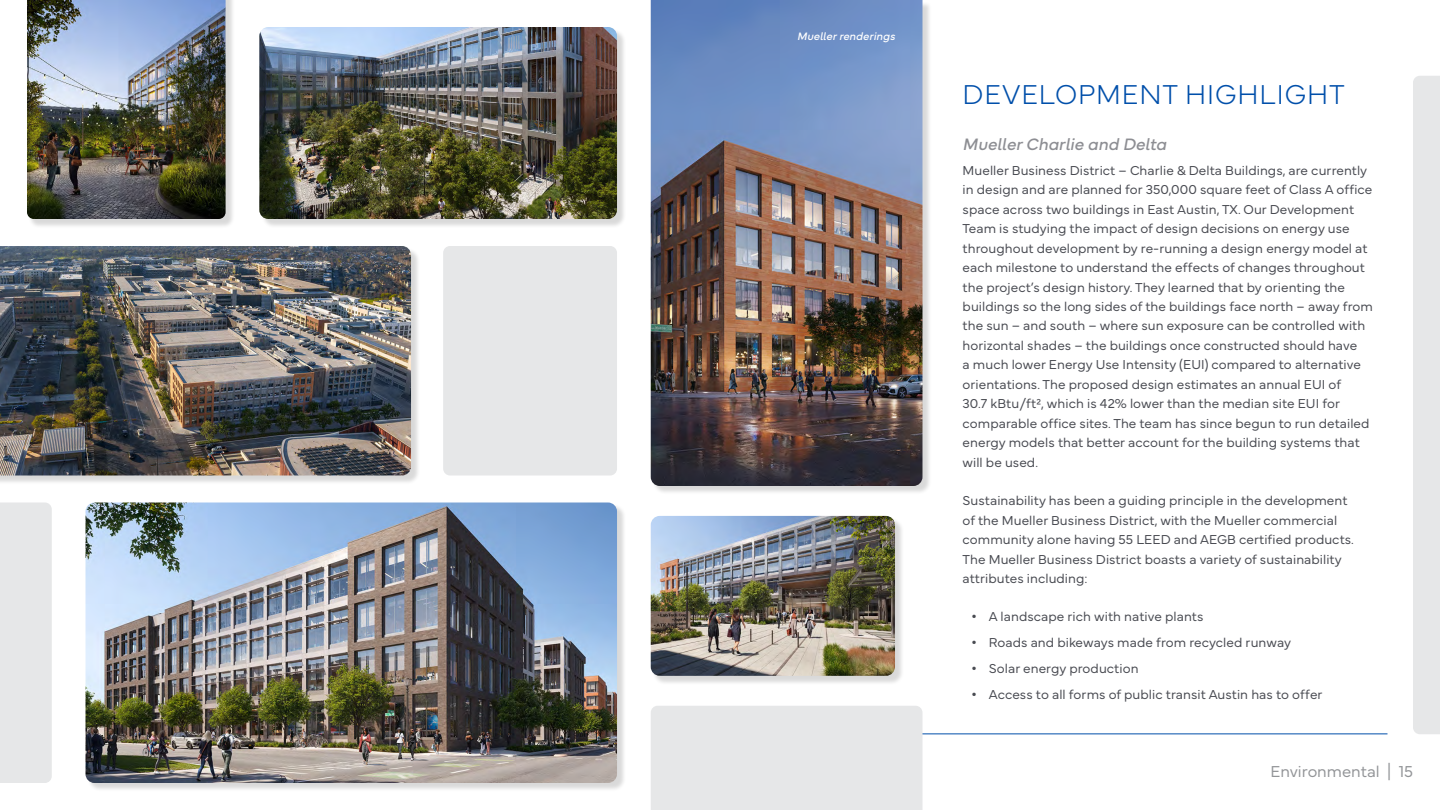
<style>
.page{position:relative;width:1440px;height:810px;background:#fff}
.page>*{position:absolute;margin:0;border:0;box-sizing:border-box;transform-origin:0 0}
.t1{font:100 28.5px "Mundial";letter-spacing:.03em;color:#004faa}
.t2{font:italic 17.25px "Mundial";color:#8d8e93}
.t3{font:300 16.5px "Mundial";color:#939598}
.t4{font:300 13.5px/19.5px "Mundial";letter-spacing:.005em;color:#484a51}
.t5{font:italic 11.25px "Mundial";letter-spacing:.005em;color:#fff}
.s1{font-family:"Andale Mono";font-weight:400}
</style>
<div class="page">
<hr style="left:724px;top:734px;width:663px;height:1px;background:#004faa">
<div style="left:0;top:502px;width:52px;height:281px;background:#e6e7e8"></div>
<div style="left:443px;top:246px;width:174px;height:230px;background:#e6e7e8;border-radius:7px"></div>
<div style="left:28px;top:0;width:207px;height:228px;background:#000;opacity:.15"></div>
<img style="left:27px;top:0;width:199px;height:219px">
<div style="left:652px;top:1px;width:280px;height:494px;background:#000;opacity:.15"></div>
<img style="left:651px;top:0;width:271px;height:486px">
<div style="left:87px;top:504px;width:539px;height:288px;background:#000;opacity:.15"></div>
<img style="left:86px;top:502px;width:531px;height:281px">
<div style="left:0;top:247px;width:420px;height:238px;background:#000;opacity:.15"></div>
<img style="left:0;top:246px;width:411px;height:230px">
<div style="left:260px;top:28px;width:366px;height:200px;background:#000;opacity:.15"></div>
<img style="left:259px;top:27px;width:358px;height:192px">
<div style="left:652px;top:517px;width:252px;height:168px;background:#000;opacity:.15"></div>
<img style="left:651px;top:516px;width:244px;height:160px">
<div style="left:651px;top:706px;width:272px;height:104px;background:#e6e7e8"></div>
<div style="left:1413px;top:76px;width:27px;height:658px;background:#e6e7e8"></div>
<p class="t5" style="left:797px;top:27px;width:99px">Mueller renderings</p>
<h1 class="t1" style="left:963px;top:72px;width:384px">DEVELOPMENT HIGHLIGHT</h1>
<p class="t2" style="left:963px;top:130px;width:205px">Mueller Charlie and Delta</p>
<p class="t4" style="left:963px;top:159px;width:412px">Mueller Business District – Charlie &amp; Delta Buildings, are currently in design and are planned for 350,000 square feet of Class A office space across two buildings in East Austin, TX. Our Development Team is studying the impact of design decisions on energy use throughout development by re-running a design energy model at each milestone to understand the effects of changes throughout the project’s design history. They learned that by orienting the buildings so the long sides of the buildings face north – away from the sun – and south – where sun exposure can be controlled with horizontal shades – the buildings once constructed should have<br>a much lower Energy Use Intensity (EUI) compared to alternative orientations. The proposed design estimates an annual EUI of<br>30.7 kBtu/ft², which is 42% lower than the median site EUI for comparable office sites. The team has since begun to run detailed energy models that better account for the building systems that will be used.</p>
<p class="t4" style="left:963px;top:490px;width:393px">Sustainability has been a guiding principle in the development of the Mueller Business District, with the Mueller commercial community alone having 55 LEED and AEGB certified products.<br>The Mueller Business District boasts a variety of sustainability attributes including:</p>
<p class="t4" style="left:970px;top:605px;width:235px"><span class="s1">•</span> A landscape rich with native plants</p>
<p class="t4" style="left:970px;top:631px;width:323px"><span class="s1">•</span> Roads and bikeways made from recycled runway</p>
<p class="t4" style="left:970px;top:658px;width:170px"><span class="s1">•</span> Solar energy production</p>
<p class="t4" style="left:970px;top:684px;width:354px"><span class="s1">•</span> Access to all forms of public transit Austin has to offer</p>
<p class="t3" style="left:1270px;top:759px;width:144px">Environmental | 15</p>
</div>
